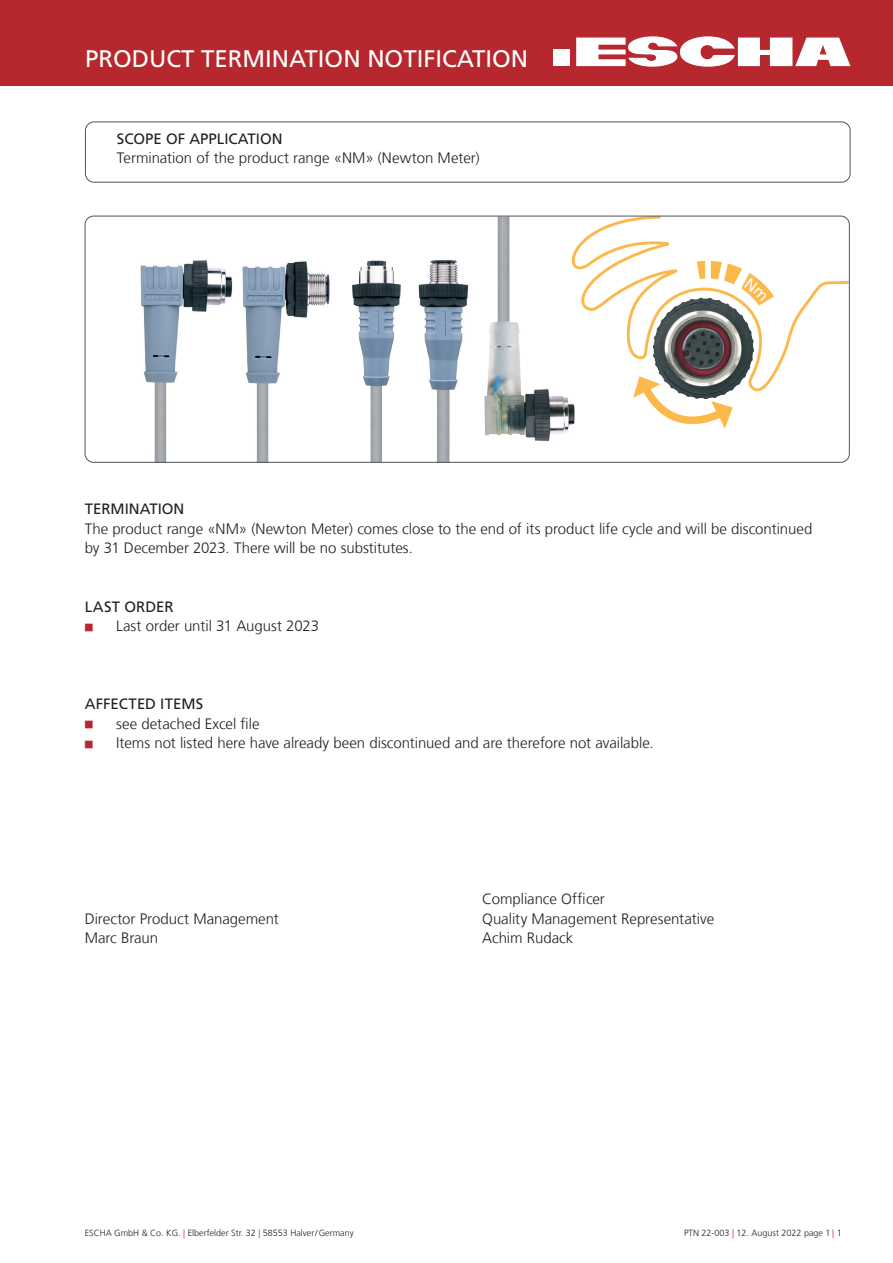
<style>
.page{position:relative;width:893px;height:1263px;background:#fff}
.page>*{position:absolute;margin:0;border:0;box-sizing:border-box;transform-origin:0 0}
.t1{font:24px "Frutiger LT Com";color:#fff}
.t2{font:300 15px/19.5px "Frutiger LT Com";color:#231f20}
.t3{font:15px "Frutiger LT Com";color:#231f20}
.t4{font:300 9px "Frutiger LT Com";color:#231f20}
.s1{color:#b7282e}
</style>
<div class="page">
<div style="left:0;top:0;width:893px;height:85px;background:#b7282e"></div>
<div style="left:553px;top:50px;width:16px;height:16px;background:#fff"></div>
<svg style="left:576px;top:36px;width:274px;height:31px"></svg>
<div style="left:85px;top:122px;width:765px;height:61px;border:1px solid #4f535c;border-radius:9px"></div>
<img style="left:484px;top:218px;width:91px;height:224px">
<svg style="left:560px;top:215px;width:290px;height:185px"></svg>
<svg style="left:697px;top:261px;width:8px;height:18px"></svg>
<img style="left:140px;top:260px;width:93px;height:201px">
<img style="left:418px;top:260px;width:51px;height:201px">
<img style="left:653px;top:298px;width:95px;height:101px">
<img style="left:243px;top:261px;width:87px;height:200px">
<img style="left:352px;top:260px;width:49px;height:201px">
<svg style="left:633px;top:375px;width:101px;height:54px"></svg>
<div style="left:85px;top:216px;width:765px;height:247px;border:1px solid #4f535c;border-radius:9px"></div>
<svg style="left:711px;top:261px;width:63px;height:45px"></svg>
<h1 class="t1" style="left:85px;top:44px;width:445px">PRODUCT TERMINATION NOTIFICATION</h1>
<p class="t3" style="left:117px;top:130px;width:167px">SCOPE OF APPLICATION</p>
<p class="t2" style="left:117px;top:148px;width:364px">Termination of the product range «NM» (Newton Meter)</p>
<p class="t3" style="left:85px;top:500px;width:101px">TERMINATION</p>
<p class="t2" style="left:85px;top:519px;width:729px">The product range «NM» (Newton Meter) comes close to the end of its product life cycle and will be discontinued by 31 December 2023. There will be no substitutes.</p>
<p class="t3" style="left:85px;top:598px;width:91px">LAST ORDER</p>
<p class="t2" style="left:85px;top:616px;width:236px"><span class="s1">■</span> Last order until 31 August 2023</p>
<p class="t3" style="left:85px;top:695px;width:120px">AFFECTED ITEMS</p>
<p class="t2" style="left:85px;top:714px;width:177px"><span class="s1">■</span> see detached Excel file</p>
<p class="t2" style="left:85px;top:733px;width:571px"><span class="s1">■</span> Items not listed here have already been discontinued and are therefore not available.</p>
<p class="t2" style="left:482px;top:889px;width:124px">Compliance Officer</p>
<p class="t2" style="left:85px;top:909px;width:196px">Director Product Management</p>
<p class="t2" style="left:482px;top:909px;width:234px">Quality Management Representative</p>
<p class="t2" style="left:85px;top:928px;width:75px">Marc Braun</p>
<p class="t2" style="left:482px;top:928px;width:93px">Achim Rudack</p>
<p class="t4" style="left:85px;top:1227px;width:271px">ESCHA GmbH &amp; Co. KG. <span class="s1">|</span> Elberfelder Str. 32 <span class="s1">|</span> 58553 Halver/Germany</p>
<p class="t4" style="left:684px;top:1227px;width:159px">PTN 22-003 <span class="s1">|</span> 12. August 2022 page 1 <span class="s1">|</span> 1</p>
</div>
